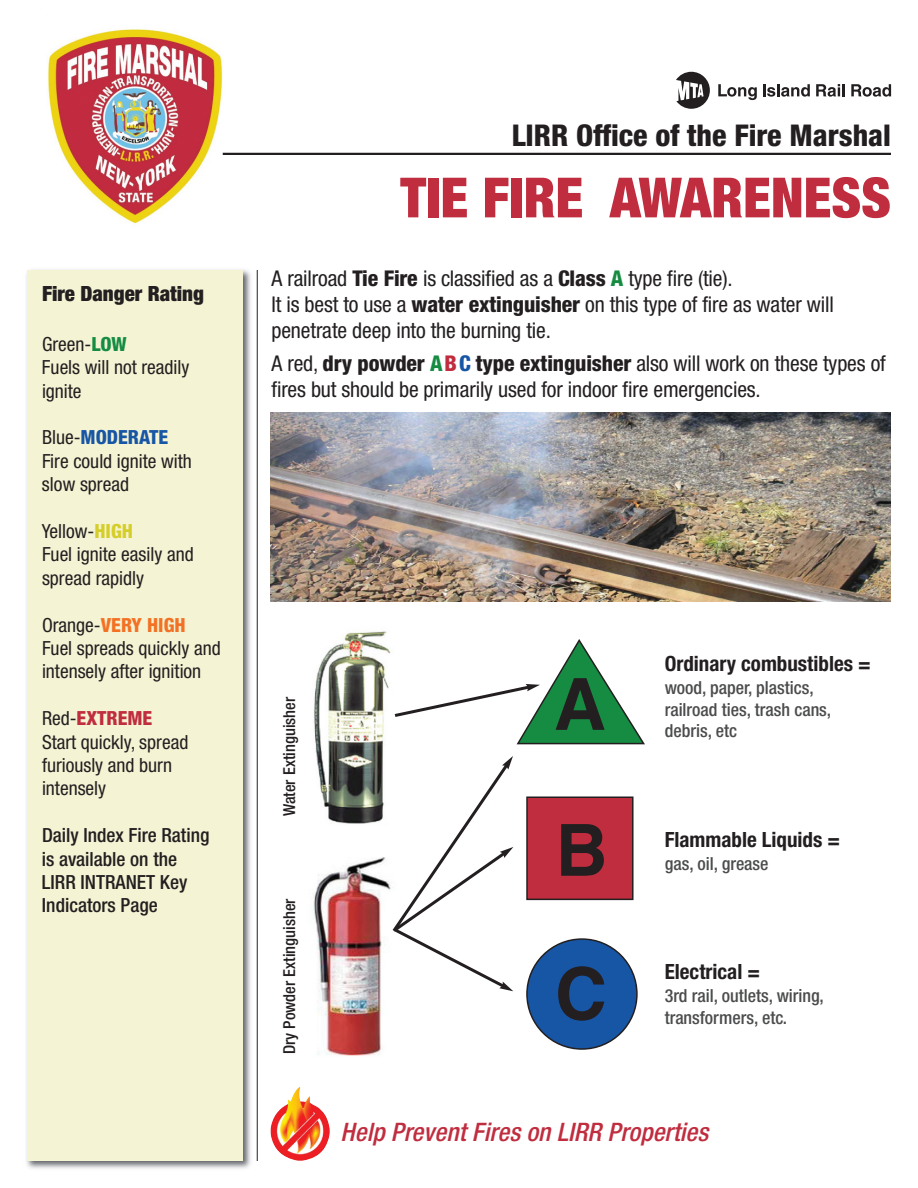
<style>
.page{position:relative;width:918px;height:1188px;background:#fff}
.page>*{position:absolute;margin:0;border:0;box-sizing:border-box;transform-origin:0 0}
.t1{font:700 72px/144.8px "Helvetica";color:#231f20;text-align:justify}
.t2{font:900 condensed 55.5px "Helvetica Neue";color:#c02d3f}
.t3{font:800 condensed 30px "Helvetica Neue";color:#231f20}
.t4{font:italic 500 condensed 25.5px "Helvetica Neue";letter-spacing:.005em;color:#c02d3f}
.t5{font:condensed 21.75px/26.1px "Helvetica Neue";letter-spacing:-.005em;color:#231f20}
.t6{font:700 condensed 21px "Helvetica Neue";color:#231f20}
.t7{font:900 condensed 21px "Helvetica Neue";color:#231f20}
.t8{font:condensed 19.5px/23.4px "Helvetica Neue";color:#231f20}
.t9{font:500 condensed 19.5px/23.4px "Helvetica Neue";color:#231f20}
.t10{font:500 condensed 18px/21.6px "Helvetica Neue";color:#4b4c4d}
.t11{font:500 condensed 16.5px "Helvetica Neue";color:#231f20}
.s1{font-weight:800;color:#158c42}
.s2{font-weight:800;color:#1755a5}
.s3{font-weight:800;color:#d6ce28}
.s4{font-weight:800;color:#f37124}
.s5{font-weight:800;color:#c02d3f}
.s6{font-weight:800}
</style>
<div class="page">
<img style="left:26px;top:269px;width:231px;height:900px">
<div style="left:27px;top:270px;width:216px;height:891px;background:#f4f3d4"></div>
<img style="left:48px;top:29px;width:177px;height:195px">
<hr style="left:223px;top:153px;width:668px;height:2px;background:#231f20">
<hr style="left:257px;top:270px;width:1px;height:891px;background:#231f20">
<img style="left:271px;top:1087px;width:59px;height:74px">
<img style="left:270px;top:412px;width:621px;height:190px">
<svg style="left:718px;top:84px;width:39px;height:16px"></svg>
<svg style="left:763px;top:84px;width:47px;height:13px"></svg>
<svg style="left:816px;top:84px;width:29px;height:13px"></svg>
<svg style="left:851px;top:84px;width:40px;height:13px"></svg>
<svg style="left:676px;top:72px;width:34px;height:37px"></svg>
<img style="left:314px;top:631px;width:77px;height:193px">
<img style="left:313px;top:857px;width:77px;height:199px">
<div style="left:527px;top:797px;width:106px;height:102px;background:#c02d3f"></div>
<div style="left:526px;top:796px;width:108px;height:104px;border:2px solid #231f20"></div>
<svg style="left:526px;top:938px;width:112px;height:112px"></svg>
<svg style="left:390px;top:756px;width:123px;height:235px"></svg>
<svg style="left:394px;top:639px;width:251px;height:105px"></svg>
<p class="t7" style="left:42px;top:286px;width:164px">Fire Danger Rating</p>
<p class="t8" style="left:42px;top:334px;width:149px">Green-<span class="s1">LOW<br></span>Fuels will not readily ignite</p>
<p class="t8" style="left:42px;top:427px;width:151px">Blue-<span class="s2">MODERATE<br></span>Fire could ignite with slow spread</p>
<p class="t8" style="left:42px;top:521px;width:153px">Yellow-<span class="s3">HIGH<br></span>Fuel ignite easily and spread rapidly</p>
<p class="t8" style="left:42px;top:615px;width:180px">Orange-<span class="s4">VERY HIGH<br></span>Fuel spreads quickly and intensely after ignition</p>
<p class="t8" style="left:42px;top:708px;width:148px">Red-<span class="s5">EXTREME<br></span>Start quickly, spread furiously and burn intensely</p>
<p class="t9" style="left:42px;top:825px;width:169px">Daily Index Fire Rating is available on the<br>LIRR INTRANET Key<br>Indicators Page</p>
<h3 class="t3" style="left:512px;top:124px;width:381px">LIRR Office of the Fire Marshal</h3>
<h2 class="t2" style="left:400px;top:178px;width:492px">TIE FIRE AWARENESS</h2>
<p class="t5" style="left:272px;top:267px;width:564px">A railroad <span class="s6">Tie Fire</span> is classified as a <span class="s6">Class</span> <span class="s1">A</span> type fire (tie).<br>It is best to use a <span class="s6">water extinguisher</span> on this type of fire as water will penetrate deep into the burning tie.</p>
<p class="t5" style="left:272px;top:352px;width:616px">A red, <span class="s6">dry powder</span> <span class="s1">A</span><span class="s5">B</span><span class="s2">C</span> <span class="s6">type extinguisher</span> also will work on these types of fires but should be primarily used for indoor fire emergencies.</p>
<p class="t11" style="left:284px;top:816px;width:121px;rotate:-90deg">Water Extinguisher</p>
<p class="t11" style="left:283px;top:1054px;width:157px;rotate:-90deg">Dry Powder Extinguisher</p>
<h1 class="t1" style="left:554px;top:639px;width:55px">A B C</h1>
<p class="t6" style="left:665px;top:656px;width:207px">Ordinary combustibles =</p>
<p class="t10" style="left:665px;top:678px;width:168px">wood, paper, plastics, railroad ties, trash cans, debris, etc</p>
<p class="t6" style="left:665px;top:832px;width:177px">Flammable Liquids =</p>
<p class="t10" style="left:665px;top:855px;width:105px">gas, oil, grease</p>
<p class="t6" style="left:665px;top:964px;width:97px">Electrical =</p>
<p class="t10" style="left:665px;top:986px;width:161px">3rd rail, outlets, wiring, transformers, etc.</p>
<p class="t4" style="left:341px;top:1122px;width:369px">Help Prevent Fires on LIRR Properties</p>
</div>
